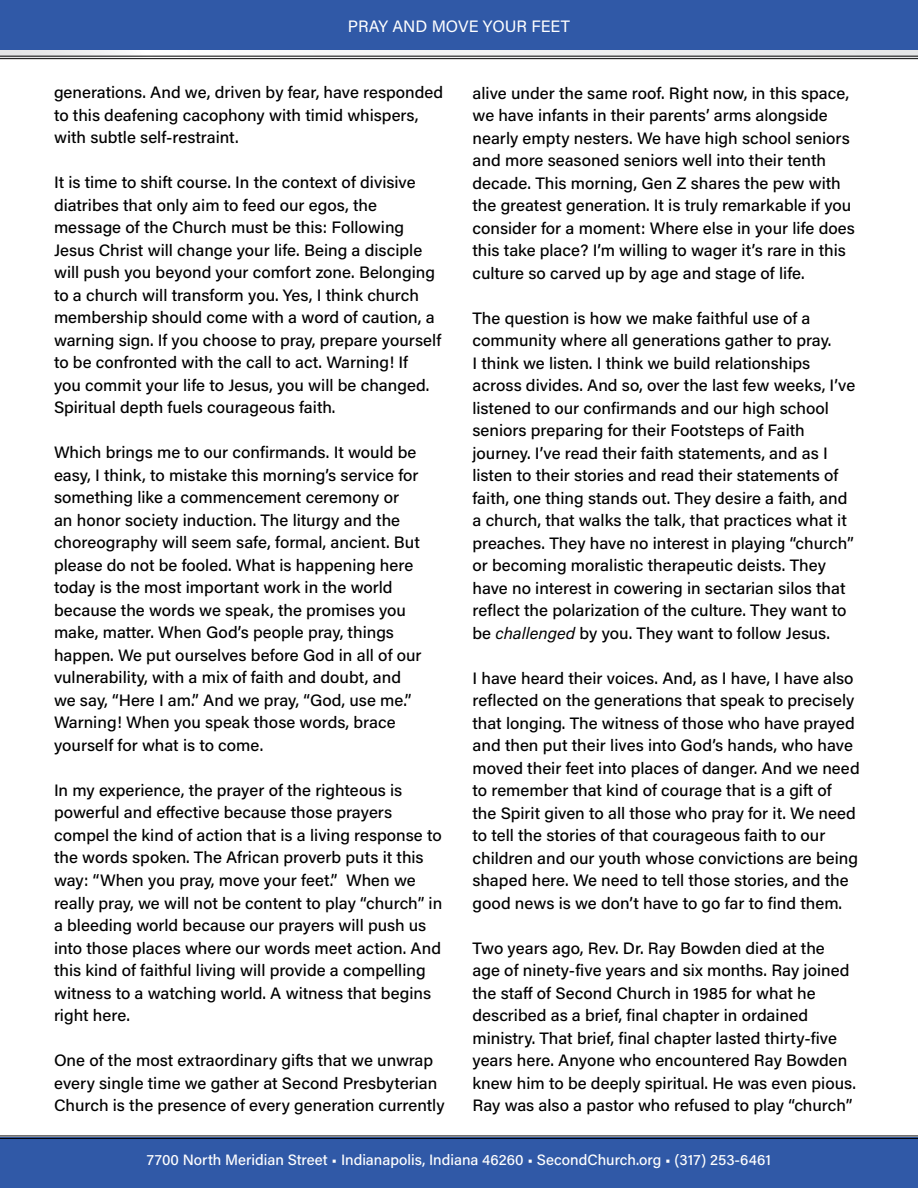
<style>
.page{position:relative;width:918px;height:1188px;background:#fff}
.page>*{position:absolute;margin:0;border:0;box-sizing:border-box;transform-origin:0 0}
.t1{font:500 16.5px/22.5px "Acumin Pro";color:#000}
.t2{font:16.5px "Acumin Variable Concept";color:#fff}
.t3{font:15px "Acumin Variable Concept";color:#fff}
.s1{font-weight:400;font-style:italic}
</style>
<div class="page">
<svg style="left:0;top:1135px;width:918px;height:3px;background:#637088"></svg>
<div style="left:0;top:1138px;width:918px;height:50px;background:#3059a7"></div>
<svg style="left:0;top:56px;width:918px;height:3px"></svg>
<svg style="left:0;top:50px;width:918px;height:6px"></svg>
<div style="left:0;top:0;width:918px;height:50px;background:#3059a7"></div>
<p class="t2" style="left:348px;top:15px;width:224px">PRAY AND MOVE YOUR FEET</p>
<p class="t1" style="left:54px;top:81px;width:391px">generations. And we, driven by fear, have responded to this deafening cacophony with timid whispers, with subtle self-restraint.</p>
<p class="t1" style="left:54px;top:171px;width:389px">It is time to shift course. In the context of divisive diatribes that only aim to feed our egos, the message of the Church must be this: Following Jesus Christ will change your life. Being a disciple will push you beyond your comfort zone. Belonging to a church will transform you. Yes, I think church membership should come with a word of caution, a warning sign. If you choose to pray, prepare yourself to be confronted with the call to act. Warning! If<br>you commit your life to Jesus, you will be changed.<br>Spiritual depth fuels courageous faith.</p>
<p class="t1" style="left:54px;top:441px;width:369px">Which brings me to our confirmands. It would be easy, I think, to mistake this morning’s service for something like a commencement ceremony or an honor society induction. The liturgy and the choreography will seem safe, formal, ancient. But please do not be fooled. What is happening here today is the most important work in the world because the words we speak, the promises you make, matter. When God’s people pray, things happen. We put ourselves before God in all of our vulnerability, with a mix of faith and doubt, and we say, “Here I am.” And we pray, “God, use me.” Warning! When you speak those words, brace yourself for what is to come.</p>
<p class="t1" style="left:54px;top:778px;width:390px">In my experience, the prayer of the righteous is powerful and effective because those prayers compel the kind of action that is a living response to the words spoken. The African proverb puts it this way: “When you pray, move your feet.” When we really pray, we will not be content to play “church” in a bleeding world because our prayers will push us into those places where our words meet action. And this kind of faithful living will provide a compelling witness to a watching world. A witness that begins right here.</p>
<p class="t1" style="left:54px;top:1048px;width:392px">One of the most extraordinary gifts that we unwrap every single time we gather at Second Presbyterian<br>Church is the presence of every generation currently</p>
<p class="t1" style="left:472px;top:81px;width:384px">alive under the same roof. Right now, in this space, we have infants in their parents’ arms alongside nearly empty nesters. We have high school seniors and more seasoned seniors well into their tenth decade. This morning, Gen Z shares the pew with the greatest generation. It is truly remarkable if you consider for a moment: Where else in your life does this take place? I’m willing to wager it’s rare in this culture so carved up by age and stage of life.</p>
<p class="t1" style="left:472px;top:306px;width:384px">The question is how we make faithful use of a community where all generations gather to pray.<br>I think we listen. I think we build relationships across divides. And so, over the last few weeks, I’ve listened to our confirmands and our high school seniors preparing for their Footsteps of Faith journey. I’ve read their faith statements, and as I listen to their stories and read their statements of faith, one thing stands out. They desire a faith, and a church, that walks the talk, that practices what it preaches. They have no interest in playing “church” or becoming moralistic therapeutic deists. They have no interest in cowering in sectarian silos that reflect the polarization of the culture. They want to be <span class="s1">challenged</span> by you. They want to follow Jesus.</p>
<p class="t1" style="left:472px;top:666px;width:389px">I have heard their voices. And, as I have, I have also reflected on the generations that speak to precisely that longing. The witness of those who have prayed and then put their lives into God’s hands, who have moved their feet into places of danger. And we need to remember that kind of courage that is a gift of the Spirit given to all those who pray for it. We need to tell the stories of that courageous faith to our children and our youth whose convictions are being shaped here. We need to tell those stories, and the good news is we don’t have to go far to find them.</p>
<p class="t1" style="left:472px;top:936px;width:385px">Two years ago, Rev. Dr. Ray Bowden died at the age of ninety-five years and six months. Ray joined the staff of Second Church in 1985 for what he described as a brief, final chapter in ordained ministry. That brief, final chapter lasted thirty-five years here. Anyone who encountered Ray Bowden knew him to be deeply spiritual. He was even pious.<br>Ray was also a pastor who refused to play “church”</p>
<p class="t3" style="left:147px;top:1150px;width:626px">7700 North Meridian Street • Indianapolis, Indiana 46260 • SecondChurch.org • (317) 253-6461</p>
</div>
